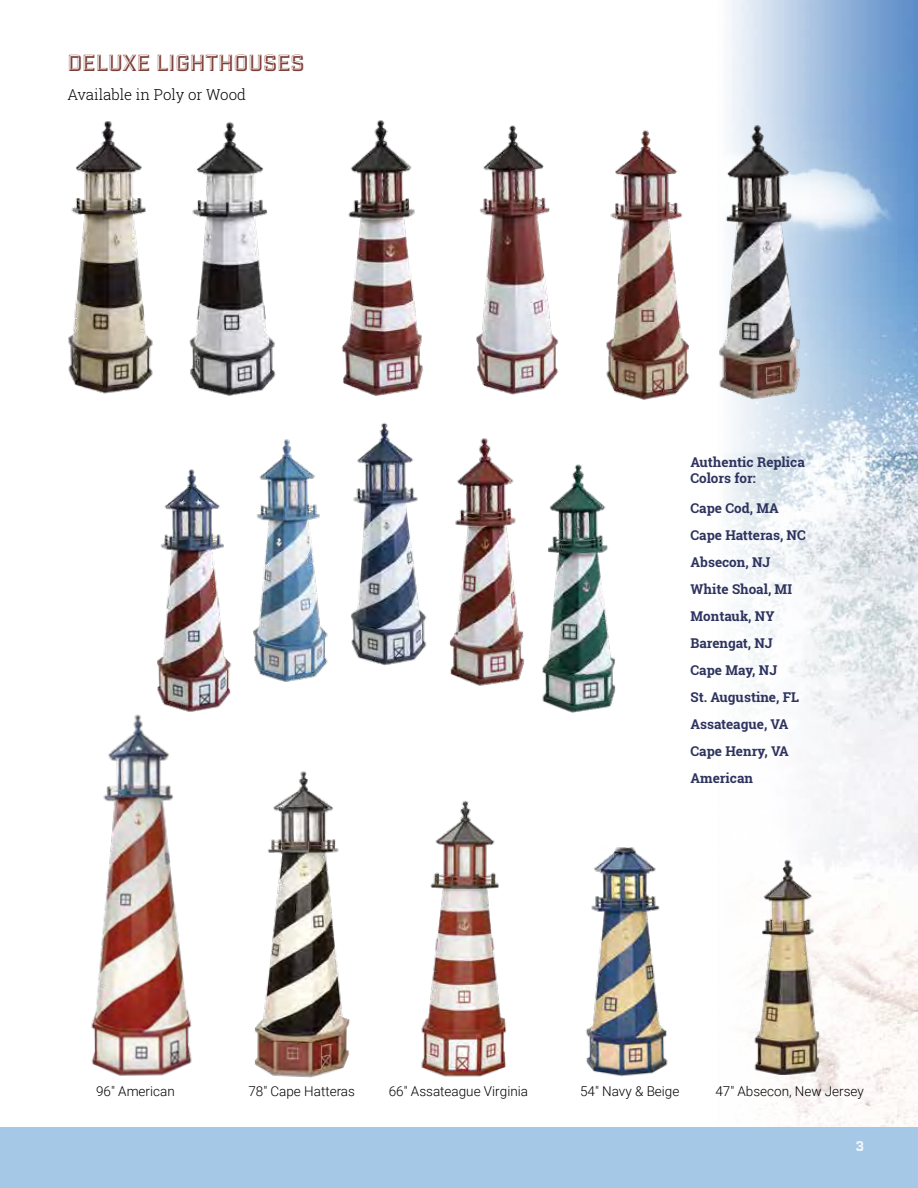
<style>
.page{position:relative;width:918px;height:1188px;background:#fff}
.page>*{position:absolute;margin:0;border:0;box-sizing:border-box;transform-origin:0 0}
.t1{font:22.5px "Industry Inc Bevel";color:#7f3f37}
.t2{font:300 15px "Roboto Slab";color:#000}
.t3{font:700 13.5px/27px "Roboto Slab";color:#2e335e}
.t4{font:300 13.5px "Roboto";color:#000}
.t5{font:13.5px "Industry Inc Cutline";color:#fff}
</style>
<div class="page">
<img style="left:727px;top:0;width:191px;height:1127px">
<div style="left:0;top:1127px;width:918px;height:61px;background:#a4c8e5"></div>
<img style="left:476px;top:125px;width:83px;height:270px">
<img style="left:68px;top:121px;width:85px;height:273px">
<img style="left:189px;top:122px;width:87px;height:274px">
<img style="left:341px;top:120px;width:82px;height:276px">
<img style="left:606px;top:130px;width:83px;height:270px">
<img style="left:719px;top:121px;width:96px;height:281px">
<img style="left:91px;top:714px;width:101px;height:362px">
<img style="left:254px;top:771px;width:96px;height:307px">
<img style="left:421px;top:800px;width:86px;height:277px">
<img style="left:586px;top:847px;width:82px;height:230px">
<img style="left:749px;top:857px;width:80px;height:218px">
<img style="left:542px;top:464px;width:74px;height:249px">
<img style="left:253px;top:439px;width:75px;height:243px">
<img style="left:351px;top:422px;width:76px;height:244px">
<img style="left:449px;top:438px;width:76px;height:248px">
<img style="left:141px;top:469px;width:91px;height:246px">
<h1 class="t1" style="left:68px;top:49px;width:239px">DELUXE LIGHTHOUSES</h1>
<p class="t2" style="left:68px;top:84px;width:180px">Available in Poly or Wood</p>
<p class="t3" style="left:691px;top:454px;width:116px;line-height:16.2px">Authentic Replica<br>Colors for:</p>
<p class="t3" style="left:691px;top:494px;width:117px">Cape Cod, MA<br>Cape Hatteras, NC<br>Absecon, NJ<br>White Shoal, MI<br>Montauk, NY<br>Barengat, NJ<br>Cape May, NJ<br>St. Augustine, FL<br>Assateague, VA<br>Cape Henry, VA<br>American</p>
<p class="t4" style="left:96px;top:1082px;width:80px">96" American</p>
<p class="t4" style="left:248px;top:1082px;width:108px">78" Cape Hatteras</p>
<p class="t4" style="left:389px;top:1082px;width:141px">66" Assateague Virginia</p>
<p class="t4" style="left:580px;top:1082px;width:101px">54" Navy &amp; Beige</p>
<p class="t4" style="left:715px;top:1082px;width:150px">47" Absecon, New Jersey</p>
<p class="t5" style="left:856px;top:1138px;width:10px">3</p>
</div>
